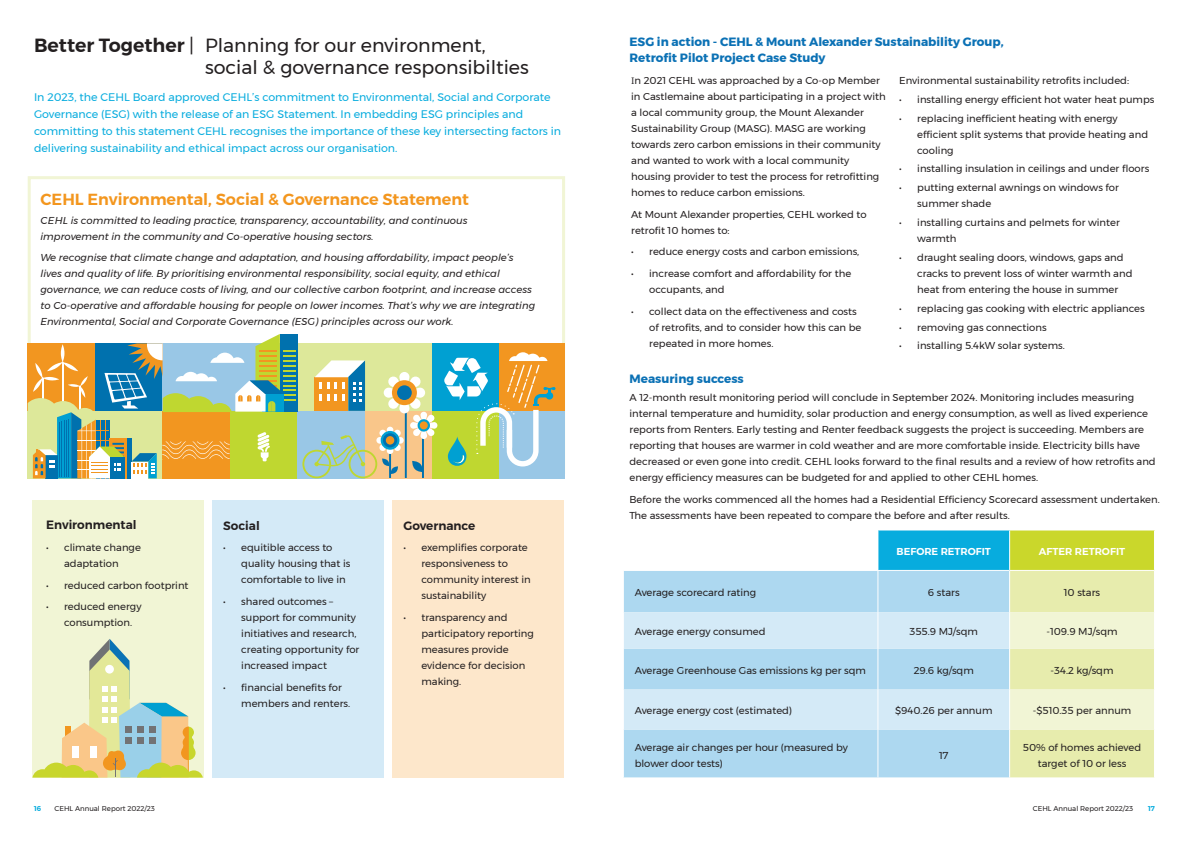
<style>
.page{position:relative;width:1191px;height:842px;background:#fff}
.page>*{position:absolute;margin:0;border:0;box-sizing:border-box;transform-origin:0 0}
.t1{font:19px/21.6px "Montserrat";color:#231f20}
.t2{font:600 16px "Montserrat";color:#f3961e}
.Little_Heading{font:700 12px/16px "Montserrat";color:#0b71b5}
.t3{font:600 12px "Montserrat";color:#231f20}
.t4{font:11px/17px "Montserrat";color:#07acde}
.t5{font:10px/16px "Montserrat";color:#231f20}
.t6{font:italic 10px/16px "Montserrat";color:#231f20}
.t7{font:600 10px "Montserrat";color:#fff}
.t8{font:7px "Montserrat";color:#231f20}
.t9{font:600 7px "Montserrat";color:#07acde}
.s1{font-weight:600}
.s2{font-family:"Minion Pro"}
</style>
<div class="page">
<div style="left:28px;top:176px;width:537px;height:298px;border:3px solid #f1f5d5"></div>
<div style="left:297px;top:343px;width:68px;height:68px;background:#dde89a"></div>
<div style="left:230px;top:411px;width:67px;height:67px;background:#bfd730"></div>
<div style="left:297px;top:411px;width:68px;height:67px;background:#99c7e6"></div>
<div style="left:365px;top:343px;width:67px;height:68px;background:#dde89a"></div>
<div style="left:432px;top:343px;width:68px;height:68px;background:#00a0d2"></div>
<div style="left:500px;top:343px;width:65px;height:68px;background:#f29620"></div>
<div style="left:432px;top:411px;width:68px;height:67px;background:#bfd730"></div>
<div style="left:500px;top:411px;width:65px;height:67px;background:#99c7e6"></div>
<svg style="left:295px;top:334px;width:2px;height:78px"></svg>
<svg style="left:28px;top:334px;width:267px;height:144px"></svg>
<div style="left:424px;top:422px;width:13px;height:7px;background:#fff;border-radius:3px"></div>
<svg style="left:302px;top:360px;width:133px;height:118px"></svg>
<svg style="left:444px;top:352px;width:111px;height:117px"></svg>
<div style="left:32px;top:500px;width:171px;height:278px;background:#f1f5d5"></div>
<div style="left:212px;top:500px;width:171px;height:278px;background:#d4eaf7"></div>
<div style="left:392px;top:500px;width:171px;height:278px;background:#fde7cb"></div>
<svg style="left:32px;top:639px;width:171px;height:138px"></svg>
<div style="left:878px;top:530px;width:131px;height:40px;background:#07acde"></div>
<div style="left:1009px;top:530px;width:145px;height:40px;background:#cad72b"></div>
<div style="left:624px;top:571px;width:385px;height:206px;background:#add8f0"></div>
<svg style="left:624px;top:612px;width:385px;height:117px;fill:#d4eaf7"></svg>
<svg style="left:1010px;top:571px;width:144px;height:206px"></svg>
<hr style="left:1009px;top:530px;width:1px;height:40px;background:#fff">
<hr style="left:877px;top:571px;width:1px;height:41px;background:#fff">
<hr style="left:877px;top:612px;width:1px;height:37px;background:#fff">
<hr style="left:877px;top:649px;width:1px;height:40px;background:#fff">
<hr style="left:877px;top:689px;width:1px;height:40px;background:#fff">
<hr style="left:877px;top:729px;width:1px;height:48px;background:#fff">
<p class="t1" style="left:205px;top:35px;width:325px;text-indent:-171px"><span class="s1">Better Together</span> | Planning for our environment, social &amp; governance responsibilties</p>
<p class="t4" style="left:34px;top:89px;width:528px">In 2023, the CEHL Board approved CEHL’s commitment to Environmental, Social and Corporate Governance (ESG) with the release of an ESG Statement. In embedding ESG principles and committing to this statement CEHL recognises the importance of these key intersecting factors in delivering sustainability and ethical impact across our organisation.</p>
<p class="t2" style="left:41px;top:187px;width:430px">CEHL Environmental, Social &amp; Governance Statement</p>
<p class="t6" style="left:41px;top:212px;width:428px">CEHL is committed to leading practice, transparency, accountability, and continuous improvement in the community and Co-operative housing sectors.</p>
<p class="t6" style="left:41px;top:250px;width:496px">We recognise that climate change and adaptation, and housing affordability, impact people’s lives and quality of life. By prioritising environmental responsibility, social equity, and ethical governance, we can reduce costs of living, and our collective carbon footprint, and increase access to Co-operative and affordable housing for people on lower incomes. That’s why we are integrating Environmental, Social and Corporate Governance (ESG) principles across our work.</p>
<p class="t3" style="left:46px;top:515px;width:92px">Environmental</p>
<p class="t5" style="left:46px;top:539px;width:96px;text-align:center">• climate change adaptation</p>
<p class="t5" style="left:46px;top:577px;width:144px">• reduced carbon footprint</p>
<p class="t5" style="left:64px;top:599px;width:79px;text-indent:-18px">• reduced energy consumption.</p>
<p class="t3" style="left:223px;top:516px;width:38px">Social</p>
<p class="t5" style="left:241px;top:539px;width:111px;text-indent:-18px">• equitible access to quality housing that is comfortable to live in</p>
<p class="t5" style="left:241px;top:593px;width:120px;text-indent:-18px">• shared outcomes – support for community initiatives and research, creating opportunity for increased impact</p>
<p class="t5" style="left:241px;top:679px;width:110px;text-indent:-18px">• financial benefits for members and renters.</p>
<p class="t3" style="left:403px;top:516px;width:73px">Governance</p>
<p class="t5" style="left:421px;top:539px;width:111px;text-indent:-18px">• exemplifies corporate responsiveness to community interest in sustainability</p>
<p class="t5" style="left:421px;top:609px;width:114px;text-indent:-18px">• transparency and participatory reporting measures provide evidence for decision making.</p>
<p class="Little_Heading" style="left:629px;top:33px;width:376px">ESG in action - CEHL &amp; Mount Alexander Sustainability Group,<br>Retrofit Pilot Project Case Study</p>
<p class="t5" style="left:631px;top:72px;width:256px"><span class="s2">I</span>n 2021 CEHL was approached by a Co-op Member in Castlemaine about participating in a project with a local community group, the Mount Alexander Sustainability Group (MASG). MASG are working towards zero carbon emissions in their community and wanted to work with a local community housing provider to test the process for retrofitting homes to reduce carbon emissions.</p>
<p class="t5" style="left:631px;top:206px;width:237px">At Mount Alexander properties, CEHL worked to retrofit 10 homes to:</p>
<p class="t5" style="left:631px;top:244px;width:230px">• reduce energy costs and carbon emissions,</p>
<p class="t5" style="left:649px;top:265px;width:203px;text-indent:-18px">• increase comfort and affordability for the occupants, and</p>
<p class="t5" style="left:649px;top:303px;width:214px;text-indent:-18px">• collect data on the effectiveness and costs of retrofits, and to consider how this can be repeated in more homes.</p>
<p class="t5" style="left:899px;top:72px;width:231px">Environmental sustainability retrofits included:</p>
<p class="t5" style="left:899px;top:91px;width:257px">• installing energy efficient hot water heat pumps</p>
<p class="t5" style="left:917px;top:110px;width:232px;text-indent:-18px">• replacing inefficient heating with energy efficient split systems that provide heating and cooling</p>
<p class="t5" style="left:899px;top:161px;width:251px">• installing insulation in ceilings and under floors</p>
<p class="t5" style="left:917px;top:180px;width:203px;text-indent:-18px">• putting external awnings on windows for summer shade</p>
<p class="t5" style="left:917px;top:214px;width:204px;text-indent:-18px">• installing curtains and pelmets for winter warmth</p>
<p class="t5" style="left:917px;top:249px;width:217px;text-indent:-18px">• draught sealing doors, windows, gaps and cracks to prevent loss of winter warmth and heat from entering the house in summer</p>
<p class="t5" style="left:899px;top:300px;width:247px">• replacing gas cooking with electric appliances</p>
<p class="t5" style="left:899px;top:319px;width:149px">• removing gas connections</p>
<p class="t5" style="left:899px;top:338px;width:167px">• installing 5.4kW solar systems.</p>
<p class="Little_Heading" style="left:629px;top:370px;width:116px">Measuring success</p>
<p class="t5" style="left:629px;top:390px;width:528px">A 12-month result monitoring period will conclude in September 2024. Monitoring includes measuring internal temperature and humidity, solar production and energy consumption, as well as lived experience reports from Renters. Early testing and Renter feedback suggests the project is succeeding. Members are reporting that houses are warmer in cold weather and are more comfortable inside. Electricity bills have decreased or even gone into credit. CEHL looks forward to the final results and a review of how retrofits and energy efficiency measures can be budgeted for and applied to other CEHL homes.</p>
<p class="t5" style="left:629px;top:491px;width:532px">Before the works commenced all the homes had a Residential Efficiency Scorecard assessment undertaken.<br>The assessments have been repeated to compare the before and after results.</p>
<p class="t7" style="left:896px;top:544px;width:96px">BEFORE RETROFIT</p>
<p class="t7" style="left:1039px;top:544px;width:88px">AFTER RETROFIT</p>
<p class="t5" style="left:634px;top:584px;width:123px">Average scorecard rating</p>
<p class="t5" style="left:928px;top:584px;width:33px">6 stars</p>
<p class="t5" style="left:1064px;top:584px;width:38px">10 stars</p>
<p class="t5" style="left:634px;top:624px;width:132px">Average energy consumed</p>
<p class="t5" style="left:909px;top:624px;width:70px">355.9 MJ/sqm</p>
<p class="t5" style="left:1046px;top:624px;width:73px">-109.9 MJ/sqm</p>
<p class="t5" style="left:634px;top:662px;width:233px">Average Greenhouse Gas emissions kg per sqm</p>
<p class="t5" style="left:913px;top:662px;width:62px">29.6 kg/sqm</p>
<p class="t5" style="left:1050px;top:662px;width:64px">-34.2 kg/sqm</p>
<p class="t5" style="left:634px;top:703px;width:159px">Average energy cost (estimated)</p>
<p class="t5" style="left:895px;top:703px;width:99px">$940.26 per annum</p>
<p class="t5" style="left:1032px;top:703px;width:100px">-$510.35 per annum</p>
<p class="t5" style="left:634px;top:739px;width:215px">Average air changes per hour (measured by blower door tests)</p>
<p class="t5" style="left:939px;top:747px;width:11px">17</p>
<p class="t5" style="left:1023px;top:739px;width:120px;text-align:center">50% of homes achieved target of 10 or less</p>
<p class="t9" style="left:34px;top:803px;width:9px">16</p>
<p class="t8" style="left:55px;top:803px;width:102px">CEHL Annual Report 2022/23</p>
<p class="t8" style="left:1033px;top:803px;width:102px">CEHL Annual Report 2022/23</p>
<p class="t9" style="left:1148px;top:803px;width:8px">17</p>
</div>
